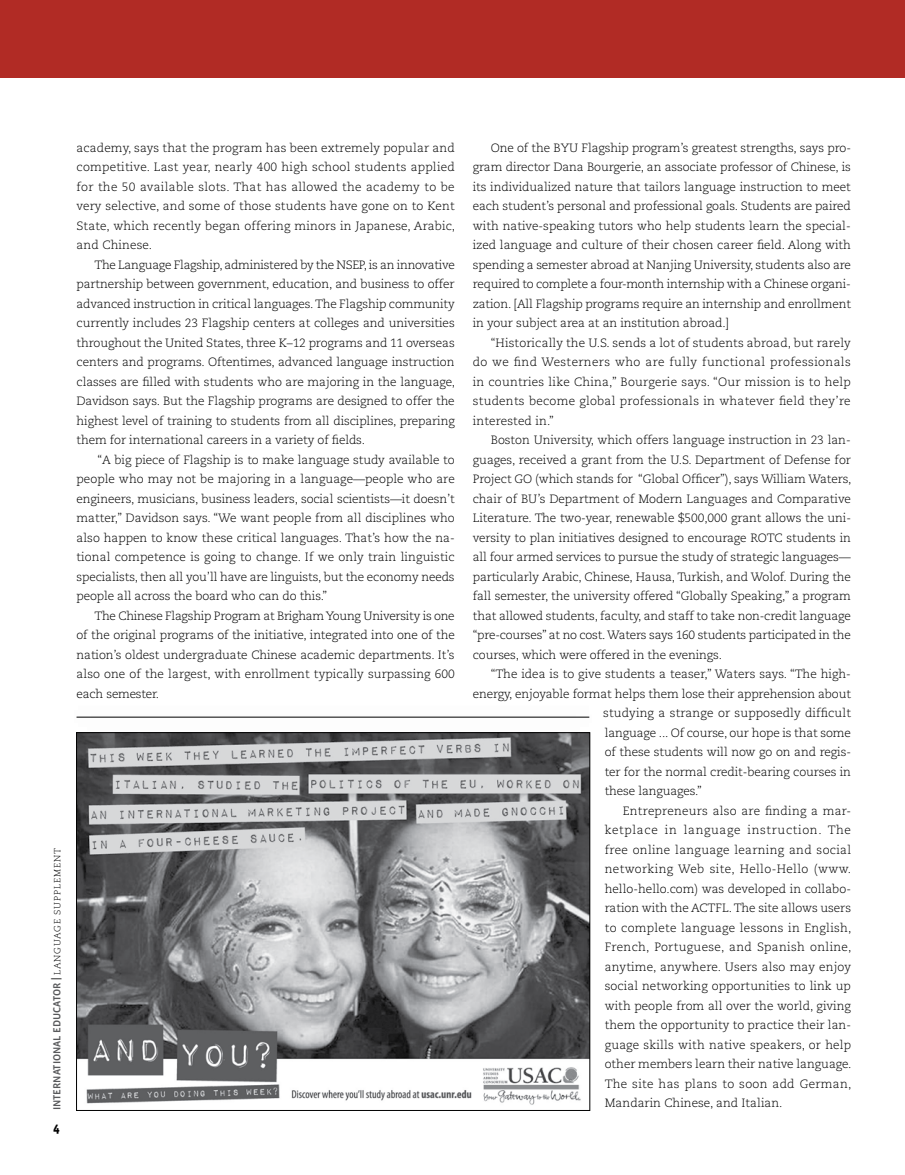
<style>
.page{position:relative;width:905px;height:1175px;background:#fff}
.page>*{position:absolute;margin:0;border:0;box-sizing:border-box;transform-origin:0 0}
.t1{font:700 13.5px "Vista Sans OT";color:#000}
.t2{font:300 12px/19.5px "Caecilia LT Std";color:#000;text-align:justify}
.t3{font:300 12px "Caecilia LT Std";letter-spacing:.025em;color:#000}
.t4{font:300 12px "Caecilia LT Std";letter-spacing:.02em;color:#000}
.t5{font:300 12px "Caecilia LT Std";letter-spacing:-.02em;color:#000}
.t6{font:300 12px "Caecilia LT Std";letter-spacing:.03em;color:#000}
.t7{font:300 12px "Caecilia LT Std";letter-spacing:.055em;color:#000}
.t8{font:500 10.5px "Vista Sans OT";color:#58595b}
.s1{font-size:12px;color:#000}
.s2{font-family:"Caecilia LT Std";font-weight:300;font-size:9px;color:#000}
</style>
<div class="page">
<img style="left:78px;top:734px;width:510px;height:371px">
<hr style="left:76px;top:717px;width:513px;height:1px;background:#000">
<div style="left:0;top:0;width:904px;height:77px;background:#b12b25"></div>
<p class="t2" style="left:76px;top:138px;width:380px">academy, says that the program has been extremely popular and</p>
<p class="t4" style="left:76px;top:160px;width:380px">competitive. Last year, nearly 400 high school students applied</p>
<p class="t3" style="left:76px;top:180px;width:379px">for the 50 available slots. That has allowed the academy to be</p>
<p class="t2" style="left:76px;top:196px;width:379px">very selective, and some of those students have gone on to Kent</p>
<p class="t2" style="left:76px;top:216px;width:380px">State, which recently began offering minors in Japanese, Arabic,</p>
<p class="t2" style="left:76px;top:235px;width:77px">and Chinese.</p>
<p class="t5" style="left:94px;top:258px;width:250px">The Language Flagship, administered by the NSEP</p>
<p class="t2" style="left:76px;top:255px;width:380px;text-indent:287px">, is an innovative partnership between government, education, and business to offer advanced instruction in critical languages. The Flagship community currently includes 23 Flagship centers at colleges and universities throughout the United States, three K–12 programs and 11 overseas centers and programs. Oftentimes, advanced language instruction classes are filled with students who are majoring in the language, Davidson says. But the Flagship programs are designed to offer the highest level of training to students from all disciplines, preparing them for international careers in a variety of fields.</p>
<p class="t2" style="left:77px;top:450px;width:380px;text-indent:21px">“A big piece of Flagship is to make language study available to people who may not be majoring in a language—people who are engineers, musicians, business leaders, social scientists—it doesn’t matter,” Davidson says. “We want people from all disciplines who also happen to know these critical languages. That’s how the na&shy;tional competence is going to change. If we only train linguistic specialists, then all you’ll have are linguists, but the economy needs people all across the board who can do this.”</p>
<p class="t2" style="left:77px;top:606px;width:380px;text-indent:18px">The Chinese Flagship Program at Brigham Young University is one of the original programs of the initiative, integrated into one of the nation’s oldest undergraduate Chinese academic departments. It’s also one of the largest, with enrollment typically surpassing 600 each semester.</p>
<p class="t8" style="left:52px;top:1110px;width:264px;rotate:-90deg">International Educator <span class="s1">|</span> <span class="s2">language supplement</span></p>
<p class="t1" style="left:53px;top:1120px;width:8px">4</p>
<p class="t2" style="left:473px;top:138px;width:380px;text-indent:18px">One of the BYU Flagship program’s greatest strengths, says pro&shy;gram director Dana Bourgerie, an associate professor of Chinese, is its individualized nature that tailors language instruction to meet each student’s personal and professional goals. Students are paired with native-speaking tutors who help students learn the special&shy;ized language and culture of their chosen career field. Along with spending a semester abroad at Nanjing University, students also are required to complete a four-month internship with a Chinese organi&shy;zation. [All Flagship programs require an internship and enrollment in your subject area at an institution abroad.]</p>
<p class="t2" style="left:473px;top:333px;width:379px;text-indent:18px">“Historically the U.S. sends a lot of students abroad, but rarely do we find Westerners who are fully functional professionals in countries like China,” Bourgerie says. “Our mission is to help students become global professionals in whatever field they’re interested in.”</p>
<p class="t2" style="left:473px;top:430px;width:380px;text-indent:18px">Boston University, which offers language instruction in 23 lan&shy;guages, received a grant from the U.S. Department of Defense for Project GO (which stands for “Global Officer”), says William Waters, chair of BU’s Department of Modern Languages and Comparative Literature. The two-year, renewable $500,000 grant allows the uni&shy;versity to plan initiatives designed to encourage ROTC students in all four armed services to pursue the study of strategic languages— particularly Arabic, Chinese, Hausa, Turkish, and Wolof. During the fall semester, the university offered “Globally Speaking,” a program that allowed students, faculty, and staff to take non-credit language “pre-courses” at no cost. Waters says 160 students participated in the courses, which were offered in the evenings.</p>
<p class="t2" style="left:491px;top:664px;width:361px">“The idea is to give students a teaser,” Waters says. “The high-</p>
<p class="t2" style="left:473px;top:684px;width:379px">energy, enjoyable format helps them lose their apprehension about</p>
<p class="t2" style="left:603px;top:703px;width:249px">studying a strange or supposedly difficult</p>
<p class="t2" style="left:604px;top:723px;width:248px">language ... Of course, our hope is that some</p>
<p class="t2" style="left:604px;top:742px;width:248px">of these students will now go on and regis-</p>
<p class="t2" style="left:604px;top:762px;width:248px">ter for the normal credit-bearing courses in</p>
<p class="t2" style="left:604px;top:781px;width:98px">these languages.”</p>
<p class="t2" style="left:622px;top:801px;width:230px">Entrepreneurs also are finding a mar-</p>
<p class="t7" style="left:604px;top:823px;width:248px">ketplace in language instruction. The</p>
<p class="t3" style="left:604px;top:843px;width:248px">free online language learning and social</p>
<p class="t6" style="left:604px;top:862px;width:248px">networking Web site, Hello-Hello (www.</p>
<p class="t2" style="left:604px;top:879px;width:248px">hello-hello.com) was developed in collabo-</p>
<p class="t2" style="left:604px;top:898px;width:248px">ration with the ACTFL. The site allows users</p>
<p class="t2" style="left:604px;top:918px;width:248px">to complete language lessons in English,</p>
<p class="t3" style="left:604px;top:940px;width:248px">French, Portuguese, and Spanish online,</p>
<p class="t2" style="left:604px;top:957px;width:248px">anytime, anywhere. Users also may enjoy</p>
<p class="t2" style="left:604px;top:976px;width:248px">social networking opportunities to link up</p>
<p class="t2" style="left:604px;top:996px;width:248px">with people from all over the world, giving</p>
<p class="t2" style="left:604px;top:1015px;width:248px">them the opportunity to practice their lan-</p>
<p class="t2" style="left:604px;top:1035px;width:248px">guage skills with native speakers, or help</p>
<p class="t2" style="left:604px;top:1054px;width:248px">other members learn their native language.</p>
<p class="t3" style="left:604px;top:1077px;width:248px">The site has plans to soon add German,</p>
<p class="t2" style="left:604px;top:1093px;width:179px">Mandarin Chinese, and Italian.</p>
</div>
